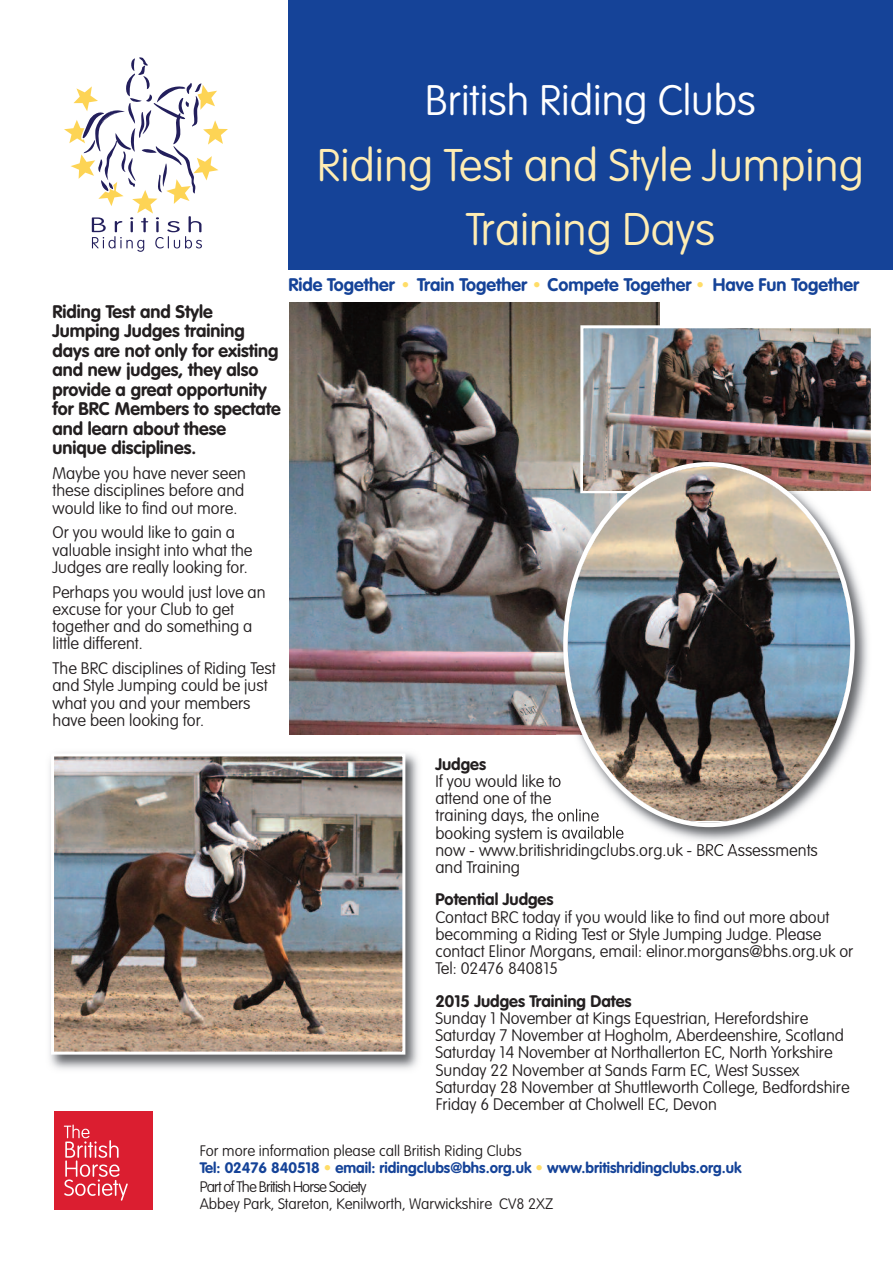
<style>
.page{position:relative;width:893px;height:1263px;background:#fff}
.page>*{position:absolute;margin:0;border:0;box-sizing:border-box;transform-origin:0 0}
.t1{font:100 45px/64.5px "VAG Rounded Std";color:#ffedb3;text-align:center}
.t2{font:100 42px "VAG Rounded Std";color:#fff}
.t3{font:700 18px/19.5px "VAG Rounded Std";color:#231f20}
.t4{font:700 18px "VAG Rounded Std";color:#154398}
.t5{font:100 16.5px/17.2px "VAG Rounded Std";color:#231f20}
.t6{font:700 16.5px "VAG Rounded Std";color:#231f20}
.t7{font:700 15px/16.5px "VAG Rounded Std";color:#154398}
.t8{font:100 15px/16.5px "VAG Rounded Std";color:#231f20}
.s1{font-weight:100;font-size:15px;color:#ffdd68}
.s2{font-weight:100;color:#231f20}
.s3{color:#ffdd68}
</style>
<div class="page">
<svg style="left:64px;top:57px;width:164px;height:195px"></svg>
<img style="left:289px;top:303px;width:370px;height:431px">
<div style="left:288px;top:0;width:605px;height:270px;background:#154398"></div>
<div style="left:54px;top:1111px;width:98px;height:99px;background:#db1e30"></div>
<svg style="left:64px;top:1124px;width:64px;height:76px"></svg>
<img style="left:49px;top:753px;width:369px;height:317px">
<img style="left:55px;top:757px;width:346px;height:293px">
<div style="left:51px;top:753px;width:354px;height:301px;border:3px solid #fff"></div>
<img style="left:584px;top:329px;width:286px;height:126px">
<div style="left:580px;top:325px;width:294px;height:168px;border:3px solid #fff"></div>
<img style="left:556px;top:575px;width:312px;height:272px">
<img style="left:556px;top:455px;width:24px;height:279px">
<img style="left:583px;top:455px;width:288px;height:35px">
<img style="left:563px;top:462px;width:292px;height:365px">
<h2 class="t2" style="left:425px;top:83px;width:332px">British Riding Clubs</h2>
<h1 class="t1" style="left:317px;top:136px;width:548px">Riding Test and Style Jumping<br>Training Days</h1>
<p class="t3" style="left:52px;top:303px;width:230px">Riding Test and Style<br>Jumping Judges training days are not only for existing and new judges, they also provide a great opportunity for BRC Members to spectate and learn about these unique disciplines.</p>
<p class="t5" style="left:52px;top:466px;width:195px;text-align:justify">Maybe you have never seen these disciplines before and would like to find out more.</p>
<p class="t5" style="left:52px;top:525px;width:201px">Or you would like to gain a valuable insight into what the<br>Judges are really looking for.</p>
<p class="t5" style="left:52px;top:584px;width:215px">Perhaps you would just love an excuse for your Club to get together and do something a little different.</p>
<p class="t5" style="left:52px;top:661px;width:225px">The BRC disciplines of Riding Test and Style Jumping could be just what you and your members have been looking for.</p>
<p class="t4" style="left:288px;top:277px;width:572px">Ride Together <span class="s1">•</span> Train Together <span class="s1">•</span> Compete Together <span class="s1">•</span> Have Fun Together</p>
<p class="t6" style="left:435px;top:757px;width:52px">Judges</p>
<p class="t5" style="left:435px;top:774px;width:384px">If you would like to<br>attend one of the<br>training days, the online<br>booking system is available<br>now - www.britishridingclubs.org.uk - BRC Assessments and Training</p>
<p class="t6" style="left:435px;top:893px;width:120px">Potential Judges</p>
<p class="t5" style="left:435px;top:909px;width:420px">Contact BRC today if you would like to find out more about becomming a Riding Test or Style Jumping Judge. Please contact Elinor Morgans, email: elinor.morgans@bhs.org.uk or Tel: 02476 840815</p>
<p class="t6" style="left:435px;top:994px;width:198px">2015 Judges Training Dates</p>
<p class="t5" style="left:435px;top:1011px;width:416px">Sunday 1 November at Kings Equestrian, Herefordshire Saturday 7 November at Hogholm, Aberdeenshire, Scotland Saturday 14 November at Northallerton EC, North Yorkshire Sunday 22 November at Sands Farm EC, West Sussex Saturday 28 November at Shuttleworth College, Bedfordshire Friday 6 December at Cholwell EC, Devon</p>
<p class="t7" style="left:200px;top:1143px;width:543px"><span class="s2">For more information please call British Riding Clubs<br></span>Tel: 02476 840518 <span class="s3">•</span> email: ridingclubs@bhs.org.uk <span class="s3">•</span> www.britishridingclubs.org.uk</p>
<p class="t8" style="left:200px;top:1179px;width:355px">Part of The British Horse Society<br>Abbey Park, Stareton, Kenilworth, Warwickshire CV8 2XZ</p>
</div>
